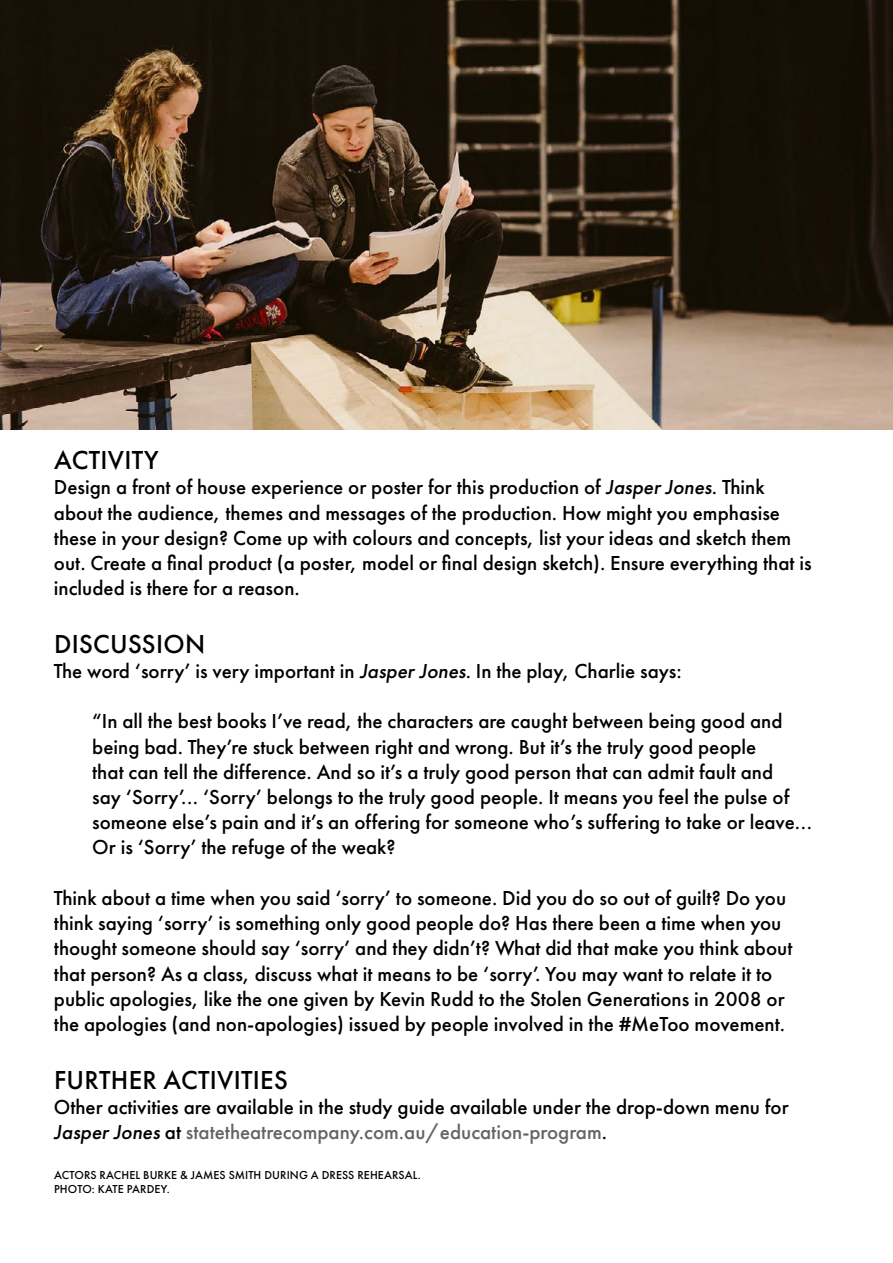
<style>
.page{position:relative;width:893px;height:1263px;background:#fff}
.page>*{position:absolute;margin:0;border:0;box-sizing:border-box;transform-origin:0 0}
.t1{font:500 27px "Futura PT";letter-spacing:.01em;color:#000}
.t2{font:500 21px/25.2px "Futura PT";color:#000}
.t3{font:500 12px/14.4px "Futura PT";letter-spacing:.01em;color:#000}
.s1{color:#636466}
</style>
<div class="page">
<img style="left:0;top:0;width:893px;height:429px">
<p class="t1" style="left:54px;top:444px;width:106px">activity</p>
<p class="t2" style="left:54px;top:475px;width:759px">Design a front of house experience or poster for this production of Jasper Jones. Think about the audience, themes and messages of the production. How might you emphasise these in your design? Come up with colours and concepts, list your ideas and sketch them out. Create a final product (a poster, model or final design sketch). Ensure everything that is included is there for a reason.</p>
<p class="t1" style="left:54px;top:628px;width:153px">discussion</p>
<p class="t2" style="left:54px;top:658px;width:629px">The word ‘sorry’ is very important in Jasper Jones. I n the play, Charlie says:</p>
<p class="t2" style="left:92px;top:709px;width:721px">“I n all the best books I ’ve read, the characters are caught between being good and being bad. They’re stuck between right and wrong. But it’s the truly good people<br>that can tell the difference. And so it’s a truly good person that can admit fault and<br>say ‘Sorry’... ‘Sorry’ belongs to the truly good people. It means you feel the pulse of someone else’s pain and it’s an offering for someone who’s suffering to take or leave...<br>Or is ‘Sorry’ the refuge of the weak?</p>
<p class="t2" style="left:54px;top:885px;width:740px">Think about a time when you said ‘sorry’ to someone. Did you do so out of guilt? Do you think saying ‘sorry’ is something only good people do? Has there been a time when you thought someone should say ‘sorry’ and they didn’t? What did that make you think about that person? As a class, discuss what it means to be ‘sorry’. You may want to relate it to public apologies, like the one given by Kevin Rudd to the Stolen Generations in 2008 or the apologies (and non-apologies) issued by people involved in the #MeToo movement.</p>
<p class="t1" style="left:54px;top:1063px;width:235px">further activities</p>
<p class="t2" style="left:54px;top:1094px;width:736px">Other activities are available in the study guide available under the drop-down menu for<br>Jasper Jones at <span class="s1">statetheatrecompany.com.au/education-program</span>.</p>
<p class="t3" style="left:54px;top:1167px;width:368px">actors rachel burke &amp; james smith during a dress rehearsal. photo: kate pardey.</p>
</div>
